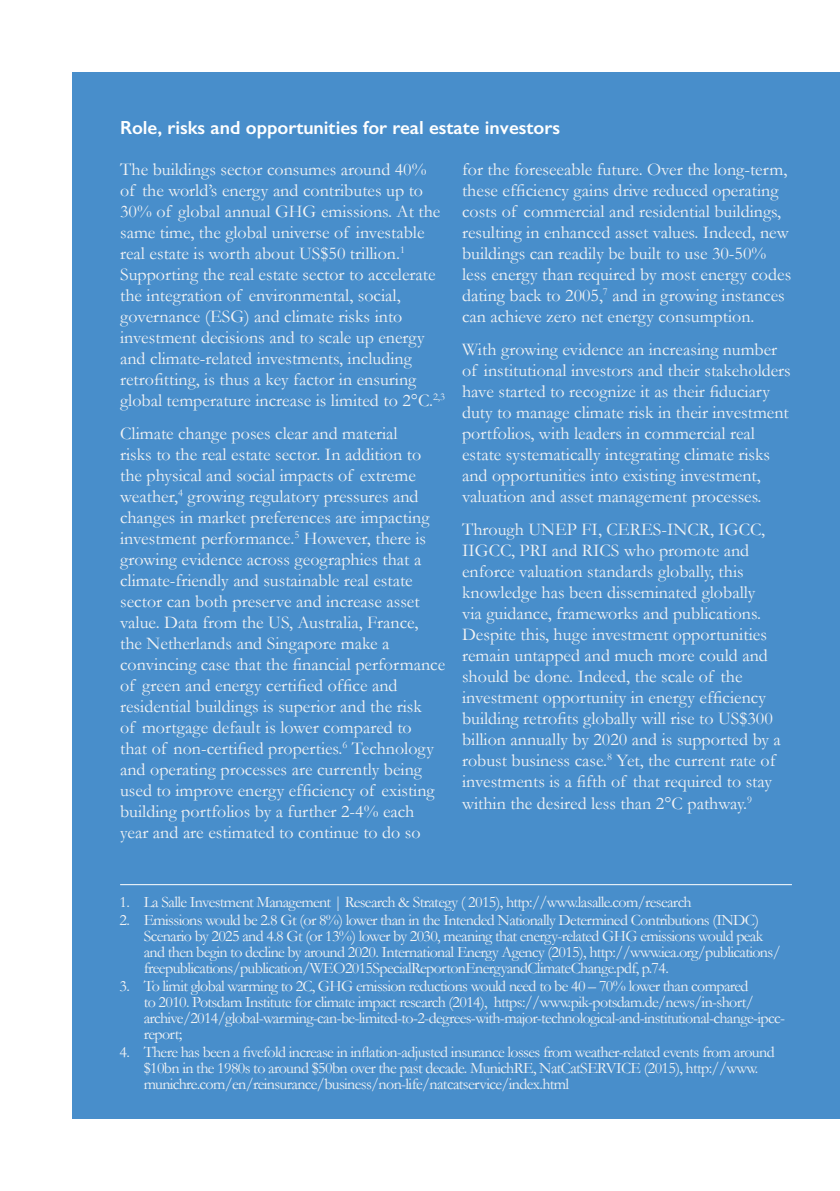
<style>
.page{position:relative;width:840px;height:1191px;background:#fff}
.page>*{position:absolute;margin:0;border:0;box-sizing:border-box;transform-origin:0 0}
.t1{font:600 19px "Gill Sans";color:#fff}
.Body{font:18px/21px "Garamond";color:#f2f3f4}
.t2{font:16px/16px "Garamond";letter-spacing:-.04em;color:#f2f3f4}
</style>
<div class="page">
<div style="left:72px;top:72px;width:767px;height:1047px;background:#488ecb"></div>
<hr style="left:120px;top:884px;width:671px;height:1px;background:#fff">
<h1 class="t1" style="left:120px;top:116px;width:441px">Role, risks and opportunities for real estate investors</h1>
<p class="Body" style="left:120px;top:158px;width:326px">The buildings sector consumes around 40% of the world’s energy and contributes up to 30% of global annual GHG emissions. At the same time, the global universe of investable real estate is worth about US$50 trillion.<sup>1<br></sup>Supporting the real estate sector to accelerate the integration of environmental, social, governance (ESG) and climate risks into investment decisions and to scale up energy and climate-related investments, including retrofitting, is thus a key factor in ensuring global temperature increase is limited to 2°C.<sup>2,3</sup></p>
<p class="Body" style="left:120px;top:422px;width:326px">Climate change poses clear and material<br>risks to the real estate sector. In addition to the physical and social impacts of extreme weather,<sup>4</sup> growing regulatory pressures and changes in market preferences are impacting investment performance.<sup>5</sup> However, there is growing evidence across geographies that a climate-friendly and sustainable real estate sector can both preserve and increase asset value. Data from the US, Australia, France,<br>the Netherlands and Singapore make a convincing case that the financial performance of green and energy certified office and residential buildings is superior and the risk<br>of mortgage default is lower compared to<br>that of non-certified properties.<sup>6</sup> Technology and operating processes are currently being used to improve energy efficiency of existing building portfolios by a further 2-4% each year and are estimated to continue to do so</p>
<p class="Body" style="left:462px;top:158px;width:330px">for the foreseeable future. Over the long-term, these efficiency gains drive reduced operating costs of commercial and residential buildings, resulting in enhanced asset values. Indeed, new buildings can readily be built to use 30-50% less energy than required by most energy codes dating back to 2005,<sup>7</sup> and in growing instances can achieve zero net energy consumption.</p>
<p class="Body" style="left:462px;top:338px;width:330px">With growing evidence an increasing number of institutional investors and their stakeholders have started to recognize it as their fiduciary duty to manage climate risk in their investment portfolios, with leaders in commercial real estate systematically integrating climate risks and opportunities into existing investment, valuation and asset management processes.</p>
<p class="Body" style="left:462px;top:518px;width:320px">Through UNEP FI, CERES-INCR, IGCC, IIGCC, PRI and RICS who promote and enforce valuation standards globally, this knowledge has been disseminated globally<br>via guidance, frameworks and publications.<br>Despite this, huge investment opportunities remain untapped and much more could and should be done. Indeed, the scale of the investment opportunity in energy efficiency building retrofits globally will rise to US$300 billion annually by 2020 and is supported by a robust business case.<sup>8</sup> Yet, the current rate of investments is a fifth of that required to stay within the desired less than 2°C pathway.<sup>9</sup></p>
<p class="t2" style="left:120px;top:894px;width:573px">1. La Salle Investment Management | Research &amp; Strategy ( 2015), http://www.lasalle.com/research</p>
<p class="t2" style="left:144px;top:912px;width:638px;text-indent:-24px">2. Emissions would be 2.8 Gt (or 8%) lower than in the Intended Nationally Determined Contributions (INDC)<br>Scenario by 2025 and 4.8 Gt (or 13%) lower by 2030, meaning that energy-related GHG emissions would peak and then begin to decline by around 2020. International Energy Agency (2015), http://www.iea.org/publications/ freepublications/publication/WEO2015SpecialReportonEnergyandClimateChange.pdf, p.74.</p>
<p class="t2" style="left:144px;top:978px;width:642px;text-indent:-24px">3. To limit global warming to 2C, GHG emission reductions would need to be 40 – 70% lower than compared<br>to 2010. Potsdam Institute for climate impact research (2014), https://www.pik-potsdam.de/news/in-short/ archive/2014/global-warming-can-be-limited-to-2-degrees-with-major-technological-and-institutional-change-ipcc&shy;report;</p>
<p class="t2" style="left:144px;top:1044px;width:632px;text-indent:-24px">4. There has been a fivefold increase in inflation-adjusted insurance losses from weather-related events from around $10bn in the 1980s to around $50bn over the past decade. MunichRE, NatCatSERVICE (2015), http://www. munichre.com/en/reinsurance/business/non-life/natcatservice/index.html</p>
</div>
